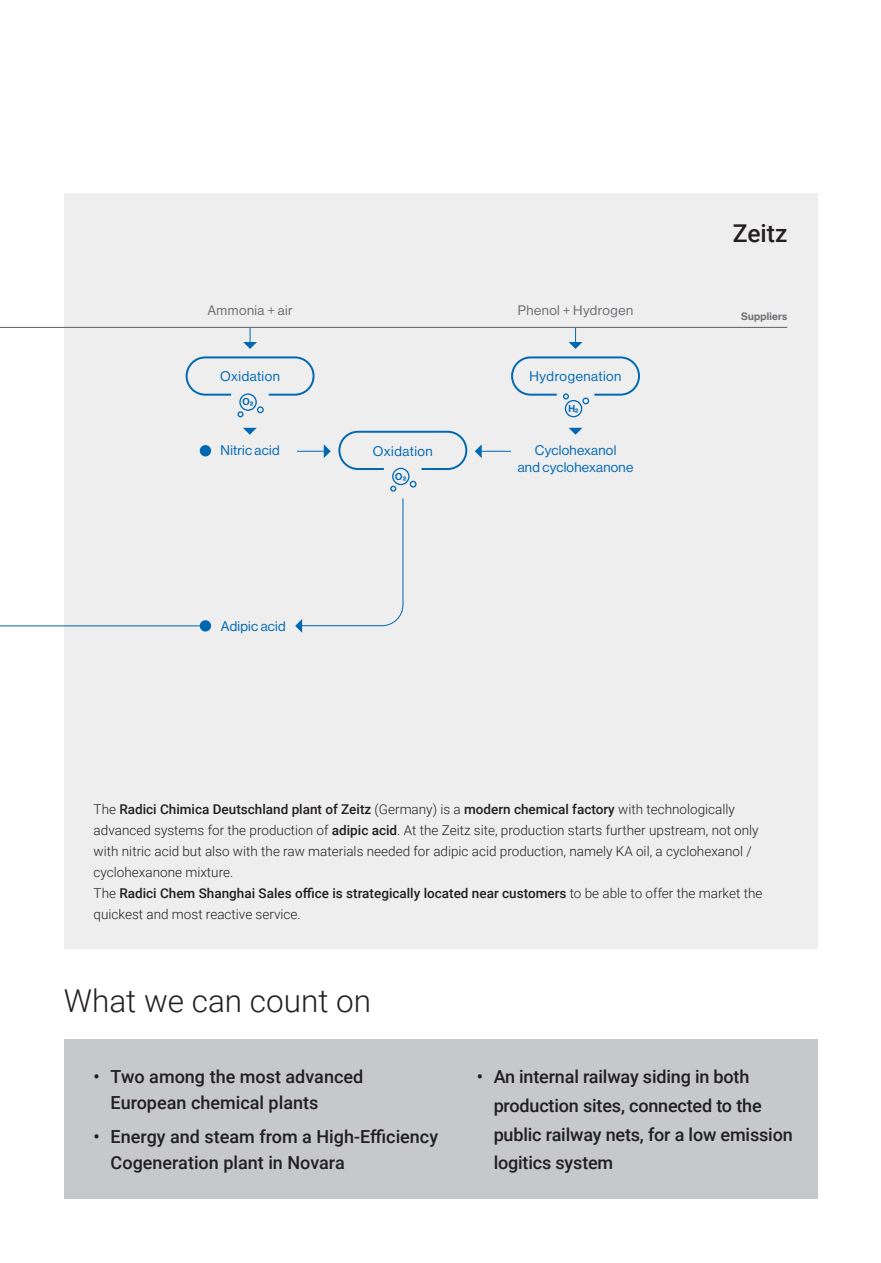
<style>
.page{position:relative;width:881px;height:1263px;background:#fff}
.page>*{position:absolute;margin:0;border:0;box-sizing:border-box;transform-origin:0 0}
.t1{font:300 31.5px "Roboto";color:#231f20}
.t2{font:500 24.45px "Roboto";color:#231f20}
.t3{font:500 18px/28.8px "Roboto";letter-spacing:-.01em;color:#231f20}
.t4{font:13.65px "N Haas Grotesk DS Pro 55 Rg";letter-spacing:.02em;color:#0067b1}
.t5{font:13.65px "N Haas Grotesk DS Pro 55 Rg";letter-spacing:.04em;color:#0067b1}
.t6{font:300 13.5px/21px "Roboto";color:#231f20}
.t7{font:500 13.5px/21px "Roboto";color:#231f20}
.t8{font:13.5px "N Haas Grotesk DS Pro 55 Rg";letter-spacing:.035em;color:#6c6d70}
.t9{font:10.5px "N Haas Grotesk DS Pro 65 Md";letter-spacing:.03em;color:#6c6d70}
.t10{font:9.9px "N Haas Grotesk DS Pro 65 Md";color:#0067b1}
.s1{font-weight:500}
.s2{font-weight:300}
</style>
<div class="page">
<div style="left:64px;top:193px;width:752px;height:756px;background:#eeeeef"></div>
<hr style="left:0;top:625px;width:205px;height:1px;background:#0067b1">
<hr style="left:880px;top:0;width:1px;height:1263px;background:#e6e7e9">
<hr style="left:478px;top:451px;width:32px;height:1px;background:#0067b1">
<svg style="left:474px;top:445px;width:7px;height:13px"></svg>
<div style="left:511px;top:356px;width:128px;height:40px;border:2px solid #0067b1;border-radius:19px"></div>
<div style="left:564px;top:400px;width:18px;height:17px;border:1px solid #0067b1;border-radius:50%"></div>
<svg style="left:562px;top:393px;width:6px;height:6px"></svg>
<div style="left:582px;top:397px;width:7px;height:7px;border:1px solid #0067b1;border-radius:50%"></div>
<svg style="left:569px;top:428px;width:13px;height:7px"></svg>
<div style="left:200px;top:445px;width:11px;height:11px;background:#0067b1;border-radius:50%"></div>
<div style="left:200px;top:620px;width:11px;height:11px;background:#0067b1;border-radius:50%"></div>
<svg style="left:297px;top:444px;width:33px;height:14px"></svg>
<div style="left:185px;top:356px;width:129px;height:40px;border:2px solid #0067b1;border-radius:19px"></div>
<div style="left:239px;top:393px;width:18px;height:18px;border:1px solid #0067b1;border-radius:50%"></div>
<svg style="left:237px;top:411px;width:6px;height:6px"></svg>
<div style="left:257px;top:406px;width:7px;height:7px;border:1px solid #0067b1;border-radius:50%"></div>
<svg style="left:243px;top:428px;width:14px;height:7px"></svg>
<div style="left:338px;top:431px;width:129px;height:39px;border:2px solid #0067b1;border-radius:19px"></div>
<div style="left:392px;top:468px;width:17px;height:17px;border:1px solid #0067b1;border-radius:50%"></div>
<div style="left:409px;top:481px;width:7px;height:7px;border:1px solid #0067b1;border-radius:50%"></div>
<div style="left:64px;top:1040px;width:752px;height:159px;background:#c7c8ca"></div>
<svg style="left:295px;top:486px;width:109px;height:147px"></svg>
<hr style="left:0;top:327px;width:787px;height:1px;background:#6c6d70">
<svg style="left:243px;top:328px;width:14px;height:21px"></svg>
<svg style="left:568px;top:328px;width:14px;height:21px"></svg>
<p class="t2" style="left:732px;top:216px;width:56px">Zeitz</p>
<p class="t8" style="left:207px;top:303px;width:87px">Ammonia + air</p>
<p class="t8" style="left:517px;top:303px;width:117px">Phenol + Hydrogen</p>
<p class="t9" style="left:741px;top:310px;width:48px">Suppliers</p>
<p class="t5" style="left:220px;top:369px;width:61px">Oxidation</p>
<p class="t10" style="left:242px;top:396px;width:13px">O₂</p>
<p class="t5" style="left:529px;top:369px;width:93px">Hydrogenation</p>
<p class="t10" style="left:568px;top:402px;width:12px">H₂</p>
<p class="t4" style="left:220px;top:443px;width:60px">Nitric acid</p>
<p class="t5" style="left:373px;top:443px;width:61px">Oxidation</p>
<p class="t10" style="left:395px;top:470px;width:13px">O₂</p>
<p class="t4" style="left:534px;top:443px;width:83px">Cyclohexanol</p>
<p class="t4" style="left:517px;top:460px;width:117px">and cyclohexanone</p>
<p class="t4" style="left:221px;top:619px;width:66px">Adipic acid</p>
<p class="t6" style="left:94px;top:798px;width:666px">The <span class="s1">Radici Chimica Deutschland plant of Zeitz</span> (Germany) is a <span class="s1">modern chemical factory</span> with technologically advanced systems for the production of <span class="s1">adipic acid</span>. At the Zeitz site, production starts further upstream, not only with nitric acid but also with the raw materials needed for adipic acid production, namely KA oil, a cyclohexanol / cyclohexanone mixture.</p>
<p class="t7" style="left:94px;top:882px;width:670px"><span class="s2">The</span> Radici Chem Shanghai Sales office is strategically located near customers <span class="s2">to be able to offer the market the quickest and most reactive service.</span></p>
<p class="t1" style="left:64px;top:979px;width:309px">What we can count on</p>
<p class="t3" style="left:111px;top:1063px;width:254px;line-height:26px;text-indent:-17px">• Two among the most advanced<br>European chemical plants</p>
<p class="t3" style="left:111px;top:1123px;width:329px;line-height:26px;text-indent:-17px">• Energy and steam from a High-Efficiency<br>Cogeneration plant in Novara</p>
<p class="t3" style="left:493px;top:1061px;width:300px;text-indent:-17px">• An internal railway siding in both production sites, connected to the public railway nets, for a low emission logitics system</p>
</div>
